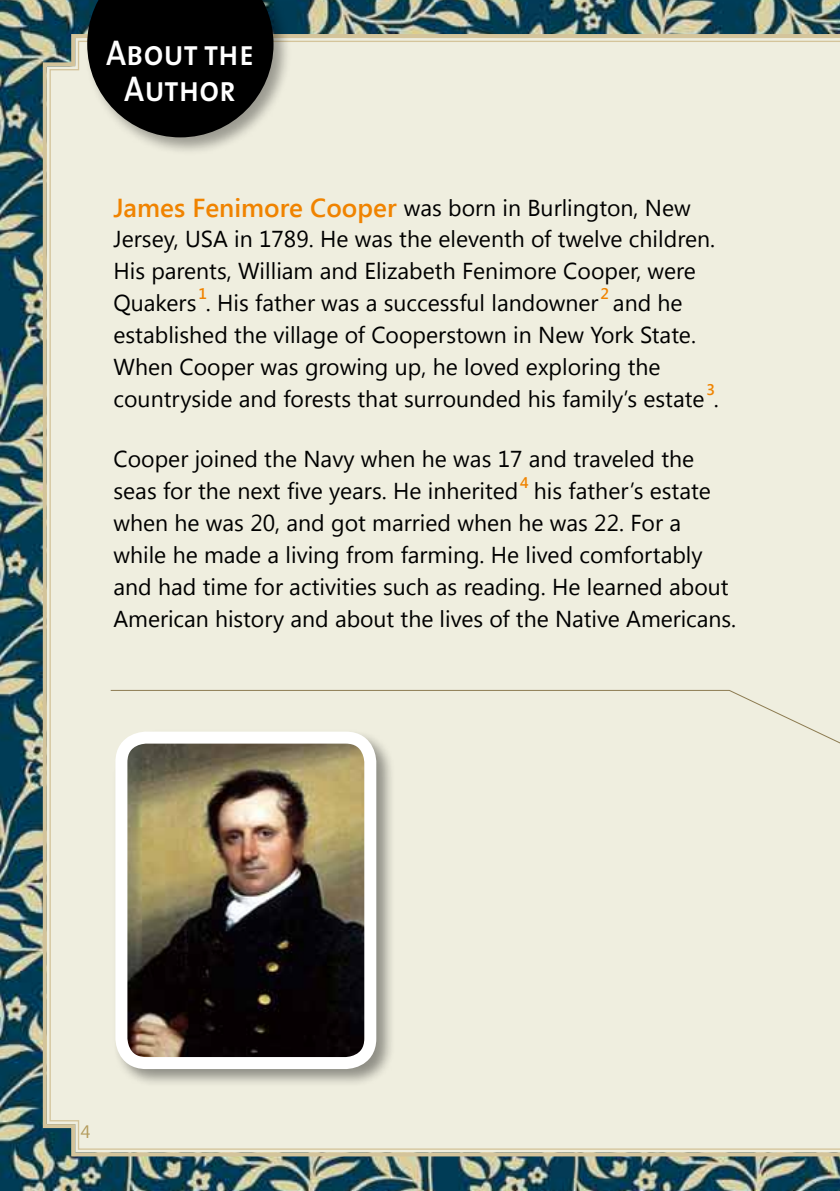
<style>
.page{position:relative;width:840px;height:1191px;background:#fff}
.page>*{position:absolute;margin:0;border:0;box-sizing:border-box;transform-origin:0 0}
.t1{font:36px/36px "The Mix Semi Bold Caps";color:#fff;text-align:center;scale:.9 1}
.t2{font:23px/32px "Segoe UI";color:#000}
.t3{font:18px "Segoe UI";color:#b49c5d}
.t4{font:600 15.4px "Segoe UI";color:#f08300}
.s1{font-weight:600;font-size:26px;color:#f08300}
</style>
<div class="page">
<img style="left:0;top:0;width:839px;height:1191px">
<img style="left:41px;top:32px;width:798px;height:1126px">
<div style="left:49px;top:40px;width:790px;height:1110px;background:#efeedf"></div>
<div style="left:84px;top:0;width:208px;height:156px;background:#000;opacity:.35"></div>
<svg style="left:87px;top:0;width:186px;height:137px;background:#1f201e"></svg>
<div style="left:110px;top:690px;width:729px;height:108px;background:#efeedf"></div>
<div style="left:112px;top:728px;width:283px;height:360px;background:#000;opacity:.4"></div>
<img style="left:121px;top:737px;width:249px;height:326px">
<div style="left:115px;top:731px;width:261px;height:338px;border:12px solid #fff;border-radius:25px"></div>
<h1 class="t1" style="left:106px;top:34px;width:166px">About the<br>Author</h1>
<p class="t2" style="left:113px;top:191px;width:602px"><span class="s1">James Fenimore Cooper</span> was born in Burlington, New Jersey, USA in 1789. He was the eleventh of twelve children.<br>His parents, William and Elizabeth Fenimore Cooper, were Quakers . His father was a successful landowner</p>
<p class="t4" style="left:198px;top:283px;width:10px">1</p>
<p class="t4" style="left:600px;top:283px;width:10px">2</p>
<p class="t2" style="left:113px;top:286px;width:606px;text-indent:499px">and he established the village of Cooperstown in New York State.<br>When Cooper was growing up, he loved exploring the countryside and forests that surrounded his family’s estate .</p>
<p class="t4" style="left:706px;top:379px;width:10px">3</p>
<p class="t2" style="left:113px;top:442px;width:582px">Cooper joined the Navy when he was 17 and traveled the seas for the next five years. He inherited</p>
<p class="t4" style="left:520px;top:471px;width:10px">4</p>
<p class="t2" style="left:113px;top:474px;width:624px;text-indent:420px">his father’s estate when he was 20, and got married when he was 22. For a while he made a living from farming. He lived comfortably and had time for activities such as reading. He learned about American history and about the lives of the Native Americans.</p>
<p class="t3" style="left:81px;top:1119px;width:11px">4</p>
</div>
